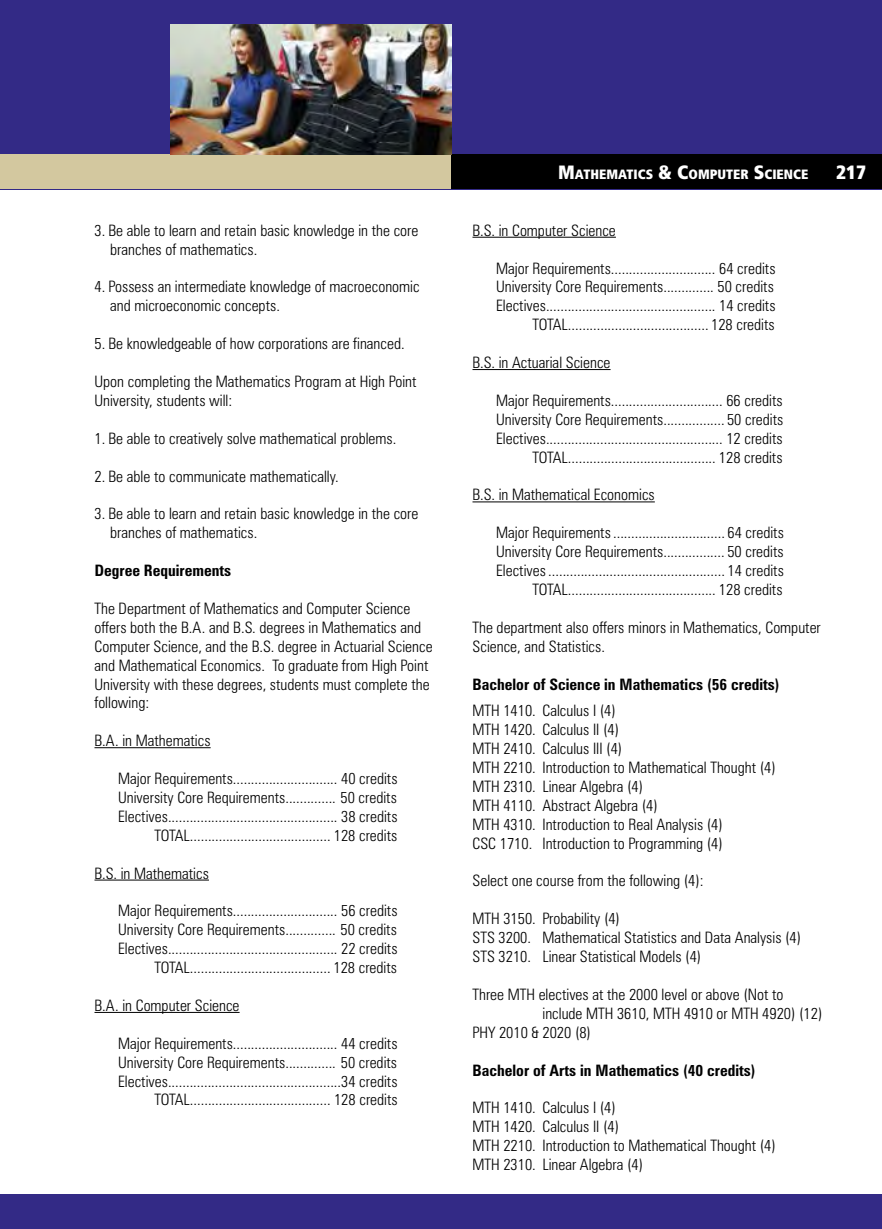
<style>
.page{position:relative;width:882px;height:1229px;background:#fff}
.page>*{position:absolute;margin:0;border:0;box-sizing:border-box;transform-origin:0 0}
.t1{font:900 condensed 19.25px "Frutiger";color:#fff}
.t2{font:300 condensed 15.75px/18.9px "Zurich BT";color:#000}
.t3{font:700 condensed 15.75px "Zurich BT";color:#000}
.t4{font:900 condensed 13.47px "Frutiger";color:#fff}
.s1{font-size:19.25px}
</style>
<div class="page">
<div style="left:0;top:0;width:882px;height:189px;background:#332a86"></div>
<div style="left:0;top:155px;width:648px;height:34px;background:#d3c89f"></div>
<div style="left:452px;top:155px;width:430px;height:34px;background:#000"></div>
<img style="left:170px;top:24px;width:282px;height:131px">
<div style="left:0;top:1194px;width:882px;height:34px;background:#332a86"></div>
<hr style="left:94px;top:747px;width:117px;height:1px;background:#000">
<hr style="left:94px;top:879px;width:115px;height:1px;background:#000">
<hr style="left:94px;top:1012px;width:146px;height:1px;background:#000">
<hr style="left:472px;top:237px;width:144px;height:1px;background:#000">
<hr style="left:472px;top:369px;width:139px;height:1px;background:#000">
<hr style="left:472px;top:501px;width:183px;height:1px;background:#000">
<p class="t2" style="left:110px;top:220px;width:310px;text-indent:-16px">3. Be able to learn and retain basic knowledge in the core branches of mathematics.</p>
<p class="t2" style="left:110px;top:277px;width:311px;text-indent:-16px">4. Possess an intermediate knowledge of macroeconomic and microeconomic concepts.</p>
<p class="t2" style="left:94px;top:334px;width:312px">5. Be knowledgeable of how corporations are financed.</p>
<p class="t2" style="left:94px;top:372px;width:324px">Upon completing the Mathematics Program at High Point<br>University, students will:</p>
<p class="t2" style="left:94px;top:428px;width:303px">1. Be able to creatively solve mathematical problems.</p>
<p class="t2" style="left:94px;top:466px;width:246px">2. Be able to communicate mathematically.</p>
<p class="t2" style="left:110px;top:504px;width:310px;text-indent:-16px">3. Be able to learn and retain basic knowledge in the core branches of mathematics.</p>
<p class="t3" style="left:94px;top:561px;width:138px">Degree Requirements</p>
<p class="t2" style="left:94px;top:598px;width:340px">The Department of Mathematics and Computer Science offers both the B.A. and B.S. degrees in Mathematics and Computer Science, and the B.S. degree in Actuarial Science and Mathematical Economics. To graduate from High Point University with these degrees, students must complete the following:</p>
<p class="t2" style="left:94px;top:731px;width:118px">B.A. in Mathematics</p>
<p class="t2" style="left:118px;top:769px;width:281px;text-align:right">Major Requirements............................. 40 credits University Core Requirements.............. 50 credits Electives............................................... 38 credits TOTAL....................................... 128 credits</p>
<p class="t2" style="left:94px;top:863px;width:116px">B.S. in Mathematics</p>
<p class="t2" style="left:118px;top:901px;width:281px;text-align:right">Major Requirements............................. 56 credits University Core Requirements.............. 50 credits Electives............................................... 22 credits TOTAL....................................... 128 credits</p>
<p class="t2" style="left:94px;top:995px;width:147px">B.A. in Computer Science</p>
<p class="t2" style="left:118px;top:1033px;width:281px;text-align:right">Major Requirements............................. 44 credits University Core Requirements.............. 50 credits Electives................................................34 credits TOTAL....................................... 128 credits</p>
<p class="t4" style="left:558px;top:166px;width:252px"><span class="s1">M</span>ATHEMATICS <span class="s1">&amp; C</span>OMPUTER <span class="s1">S</span>CIENCE</p>
<p class="t1" style="left:836px;top:161px;width:32px">217</p>
<p class="t2" style="left:472px;top:220px;width:145px">B.S. in Computer Science</p>
<p class="t2" style="left:496px;top:258px;width:281px;text-align:right">Major Requirements............................. 64 credits University Core Requirements.............. 50 credits Electives............................................... 14 credits TOTAL....................................... 128 credits</p>
<p class="t2" style="left:472px;top:353px;width:140px">B.S. in Actuarial Science</p>
<p class="t2" style="left:496px;top:391px;width:289px;text-align:right">Major Requirements............................... 66 credits University Core Requirements................. 50 credits Electives................................................. 12 credits TOTAL......................................... 128 credits</p>
<p class="t2" style="left:472px;top:485px;width:184px">B.S. in Mathematical Economics</p>
<p class="t2" style="left:496px;top:523px;width:289px;text-align:right">Major Requirements............................... 64 credits University Core Requirements................. 50 credits Electives................................................. 14 credits TOTAL......................................... 128 credits</p>
<p class="t2" style="left:472px;top:617px;width:350px">The department also offers minors in Mathematics, Computer<br>Science, and Statistics.</p>
<p class="t3" style="left:472px;top:674px;width:309px">Bachelor of Science in Mathematics (56 credits)</p>
<p class="t2" style="left:472px;top:701px;width:305px">MTH 1410. Calculus I (4)<br>MTH 1420. Calculus II (4)<br>MTH 2410. Calculus III (4)<br>MTH 2210. Introduction to Mathematical Thought (4)<br>MTH 2310. Linear Algebra (4)<br>MTH 4110. Abstract Algebra (4)<br>MTH 4310. Introduction to Real Analysis (4)<br>CSC 1710. Introduction to Programming (4)</p>
<p class="t2" style="left:472px;top:871px;width:233px">Select one course from the following (4):</p>
<p class="t2" style="left:472px;top:909px;width:330px">MTH 3150. Probability (4)<br>STS 3200. Mathematical Statistics and Data Analysis (4)<br>STS 3210. Linear Statistical Models (4)</p>
<p class="t2" style="left:472px;top:984px;width:313px">Three MTH electives at the 2000 level or above (Not to</p>
<p class="t2" style="left:542px;top:1003px;width:281px">include MTH 3610, MTH 4910 or MTH 4920) (12)</p>
<p class="t2" style="left:472px;top:1022px;width:120px">PHY 2010 &amp; 2020 (8)</p>
<p class="t3" style="left:472px;top:1060px;width:285px">Bachelor of Arts in Mathematics (40 credits)</p>
<p class="t2" style="left:472px;top:1098px;width:305px">MTH 1410. Calculus I (4)<br>MTH 1420. Calculus II (4)<br>MTH 2210. Introduction to Mathematical Thought (4)<br>MTH 2310. Linear Algebra (4)</p>
</div>
